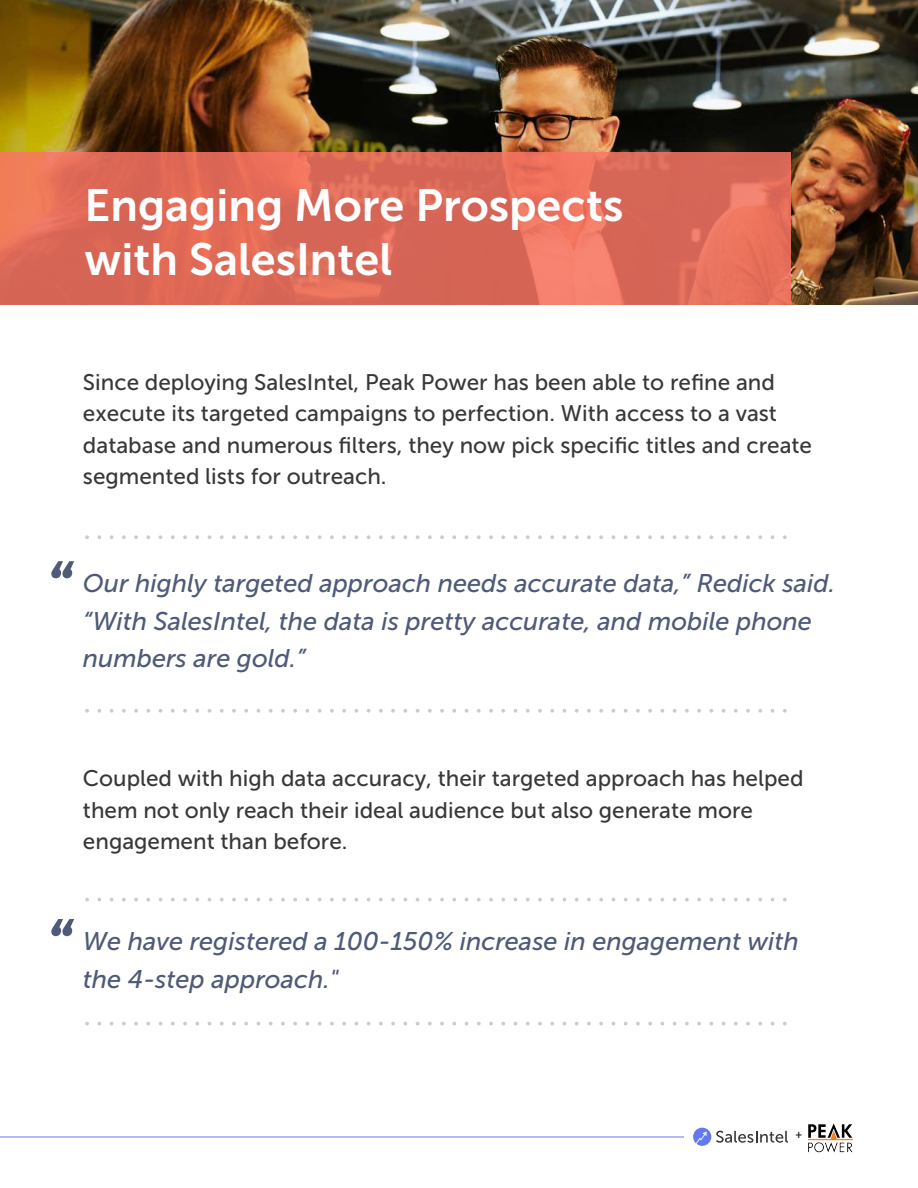
<style>
.page{position:relative;width:918px;height:1188px;background:#fff}
.page>*{position:absolute;margin:0;border:0;box-sizing:border-box;transform-origin:0 0}
.t1{font:100 72px/124.1px "Montserrat";color:#ccc}
.t2{font:italic 600 64.2px "Montserrat";color:#4f5a78}
.t3{font:45px/54px "Museo Sans 700";color:#fff}
.t4{font:italic 25.5px/37.5px "Museo Sans 500";color:#4f5a78}
.t5{font:22.5px/31.5px "Museo Sans 500";color:#383838}
.t6{font:10.65px "Museo Sans 700";color:#231f20}
</style>
<div class="page">
<hr style="left:0;top:1137px;width:684px;height:1px;background:#627aed">
<svg style="left:693px;top:1128px;width:95px;height:18px"></svg>
<img style="left:807px;top:1124px;width:46px;height:29px">
<img style="left:0;top:0;width:918px;height:305px">
<svg style="left:0;top:152px;width:791px;height:153px;background:#df6b59"></svg>
<h3 class="t3" style="left:85px;top:178px;width:540px">Engaging More Prospects with SalesIntel</h3>
<p class="t5" style="left:83px;top:366px;width:731px">Since deploying SalesIntel, Peak Power has been able to refine and execute its targeted campaigns to perfection. With access to a vast database and numerous filters, they now pick specific titles and create segmented lists for outreach.</p>
<h2 class="t2" style="left:46px;top:535px;width:27px">“</h2>
<h1 class="t1" style="left:81px;top:449px;width:711px">..........................................................</h1>
<p class="t4" style="left:83px;top:565px;width:754px">Our highly targeted approach needs accurate data,” Redick said. “With SalesIntel, the data is pretty accurate, and mobile phone numbers are gold.”</p>
<h1 class="t1" style="left:81px;top:623px;width:711px">..........................................................</h1>
<p class="t5" style="left:83px;top:763px;width:722px">Coupled with high data accuracy, their targeted approach has helped them not only reach their ideal audience but also generate more engagement than before.</p>
<h2 class="t2" style="left:46px;top:893px;width:27px">“</h2>
<h1 class="t1" style="left:81px;top:812px;width:711px">.......................................................... ..........................................................</h1>
<p class="t4" style="left:83px;top:923px;width:718px">We have registered a 100-150% increase in engagement with the 4-step approach."</p>
<p class="t6" style="left:795px;top:1129px;width:8px">+</p>
</div>
